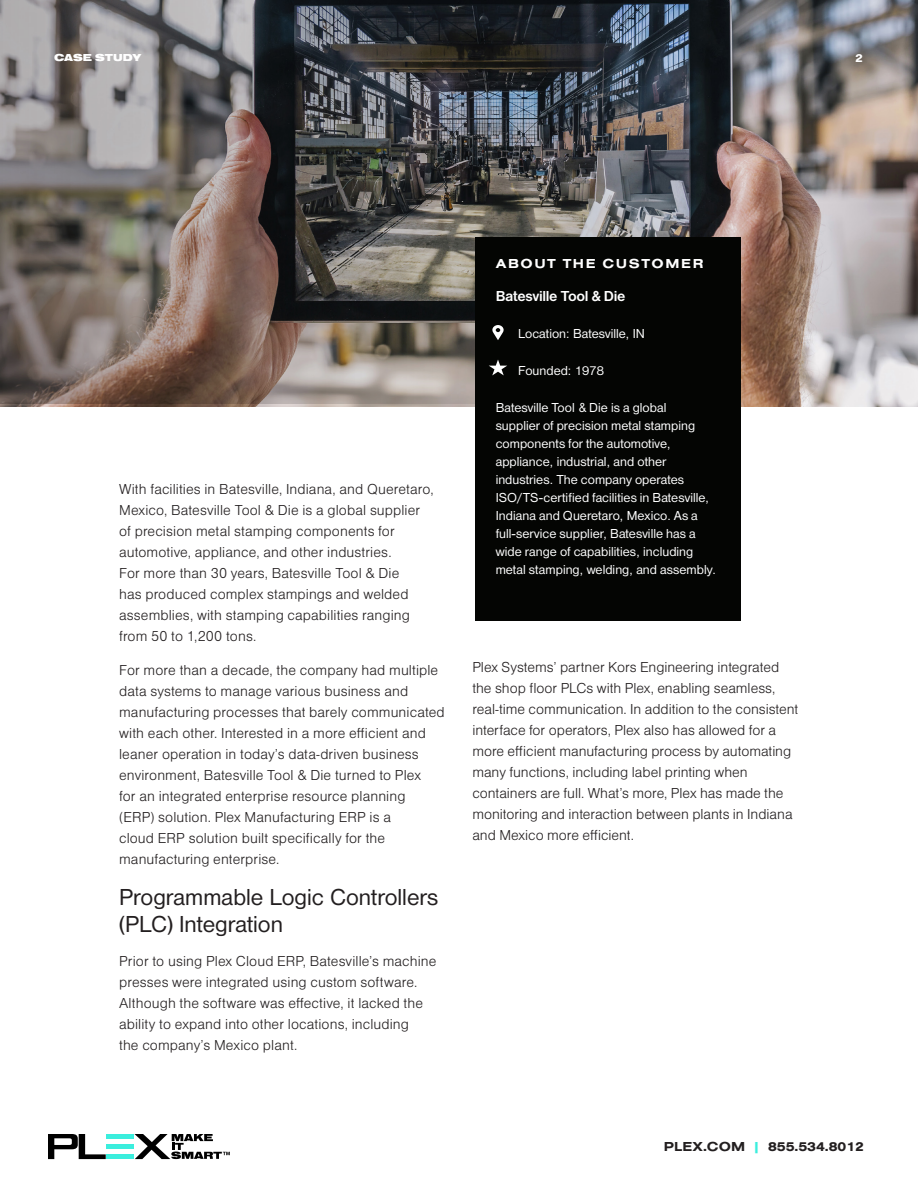
<style>
.page{position:relative;width:918px;height:1188px;background:#fff}
.page>*{position:absolute;margin:0;border:0;box-sizing:border-box;transform-origin:0 0}
.t1{font:24px/27px "Nimbus San D";color:#231f20}
.t2{font:300 15px/21px "Nimbus San D";letter-spacing:.005em;color:#231f20}
.t3{font:700 15px "Nimbus San D";letter-spacing:-.02em;color:#fff}
.t4{font:13.5px/18px "Nimbus San D";letter-spacing:.005em;color:#fff}
.t5{font:700 13.5px "Nimbus San Ext";color:#231f20}
.t6{font:700 13.5px "Nimbus San Ext";letter-spacing:.115em;color:#fff}
.t7{font:700 12px "Nimbus San Ext";color:#fff}
.t8{font:900 10.5px "Nimbus San Ext";color:#fff}
.s1{color:#3beedd}
</style>
<div class="page">
<img style="left:0;top:0;width:918px;height:406px">
<div style="left:859px;top:57px;width:22px;height:23px;background:#231f20;opacity:.75"></div>
<img style="left:0;top:0;width:664px;height:404px">
<div style="left:475px;top:238px;width:266px;height:383px;background:#040503"></div>
<svg style="left:492px;top:325px;width:12px;height:15px"></svg>
<svg style="left:489px;top:360px;width:18px;height:15px"></svg>
<svg style="left:48px;top:1134px;width:58px;height:25px"></svg>
<div style="left:107px;top:1154px;width:27px;height:5px;background:#3beedd"></div>
<div style="left:107px;top:1134px;width:27px;height:5px;background:#3beedd"></div>
<div style="left:107px;top:1144px;width:27px;height:5px;background:#3beedd"></div>
<svg style="left:135px;top:1134px;width:95px;height:25px"></svg>
<p class="t8" style="left:54px;top:52px;width:89px">CASE STUDY</p>
<p class="t7" style="left:855px;top:50px;width:9px">2</p>
<p class="t2" style="left:119px;top:479px;width:316px">With facilities in Batesville, Indiana, and Queretaro, Mexico, Batesville Tool &amp; Die is a global supplier of precision metal stamping components for automotive, appliance, and other industries.<br>For more than 30 years, Batesville Tool &amp; Die<br>has produced complex stampings and welded assemblies, with stamping capabilities ranging from 50 to 1,200 tons.</p>
<p class="t2" style="left:119px;top:660px;width:327px">For more than a decade, the company had multiple data systems to manage various business and manufacturing processes that barely communicated with each other. Interested in a more efficient and leaner operation in today’s data-driven business environment, Batesville Tool &amp; Die turned to Plex<br>for an integrated enterprise resource planning<br>(ERP) solution. Plex Manufacturing ERP is a<br>cloud ERP solution built specifically for the manufacturing enterprise.</p>
<h1 class="t1" style="left:119px;top:884px;width:321px">Programmable Logic Controllers (PLC) Integration</h1>
<p class="t2" style="left:119px;top:951px;width:319px">Prior to using Plex Cloud ERP, Batesville’s machine presses were integrated using custom software.<br>Although the software was effective, it lacked the ability to expand into other locations, including<br>the company’s Mexico plant.</p>
<p class="t6" style="left:496px;top:255px;width:209px">ABOUT THE CUSTOMER</p>
<p class="t3" style="left:496px;top:288px;width:131px">Batesville Tool &amp; Die</p>
<p class="t4" style="left:518px;top:325px;width:128px">Location: Batesville, IN</p>
<p class="t4" style="left:518px;top:362px;width:88px">Founded: 1978</p>
<p class="t4" style="left:496px;top:399px;width:222px">Batesville Tool &amp; Die is a global<br>supplier of precision metal stamping components for the automotive, appliance, industrial, and other industries. The company operates ISO/TS-certified facilities in Batesville, Indiana and Queretaro, Mexico. As a full-service supplier, Batesville has a wide range of capabilities, including metal stamping, welding, and assembly.</p>
<p class="t2" style="left:472px;top:656px;width:328px">Plex Systems’ partner Kors Engineering integrated the shop floor PLCs with Plex, enabling seamless, real-time communication. In addition to the consistent interface for operators, Plex also has allowed for a more efficient manufacturing process by automating many functions, including label printing when containers are full. What’s more, Plex has made the monitoring and interaction between plants in Indiana and Mexico more efficient.</p>
<p class="t5" style="left:664px;top:1137px;width:202px">PLEX.COM <span class="s1">|</span> 855.534.8012</p>
</div>
